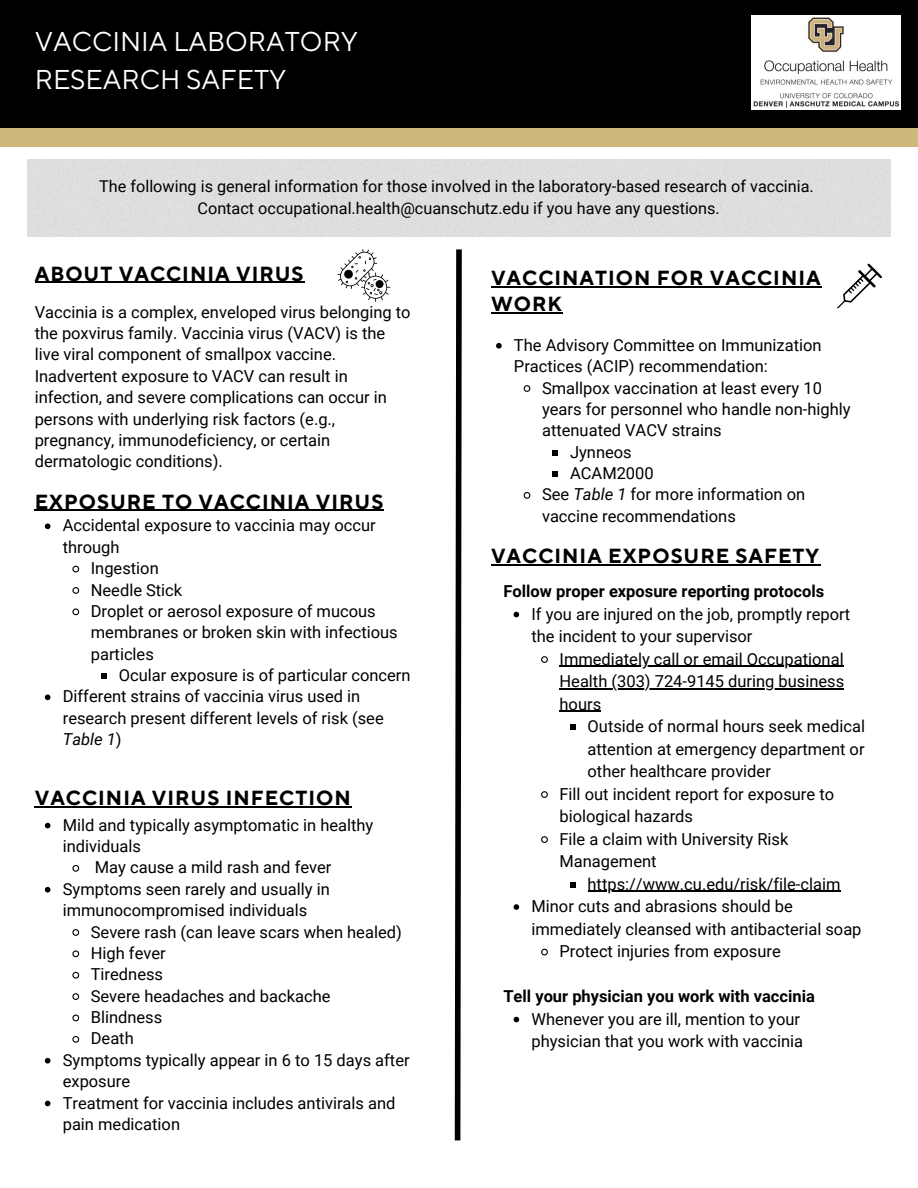
<style>
.page{position:relative;width:918px;height:1188px;background:#fff}
.page>*{position:absolute;margin:0;border:0;box-sizing:border-box;transform-origin:0 0}
.t1{font:27.15px/37.7px "TT Norms Pro";color:#fff}
.t2{font:700 20.25px/25.8px "TT Norms Pro";letter-spacing:.05em;color:#000}
.t3{font:16.5px/21.3px "Roboto";color:#000}
.t4{font:700 16.5px "Roboto";color:#000}
.t5{font:16.2px "Roboto";color:#000}
.s1{font-style:italic}
</style>
<div class="page">
<div style="left:0;top:0;width:918px;height:134px;background:#000"></div>
<div style="left:0;top:128px;width:918px;height:19px;background:#cfb87c"></div>
<div style="left:28px;top:160px;width:863px;height:76px;background:#dedede"></div>
<svg style="left:454px;top:249px;width:8px;height:892px"></svg>
<svg style="left:337px;top:249px;width:53px;height:53px"></svg>
<img style="left:752px;top:15px;width:148px;height:95px">
<svg style="left:836px;top:263px;width:46px;height:46px"></svg>
<svg style="left:45px;top:524px;width:5px;height:5px"></svg>
<svg style="left:72px;top:565px;width:8px;height:8px"></svg>
<svg style="left:72px;top:587px;width:8px;height:7px"></svg>
<svg style="left:72px;top:608px;width:8px;height:8px"></svg>
<svg style="left:101px;top:673px;width:6px;height:6px"></svg>
<svg style="left:45px;top:695px;width:5px;height:5px"></svg>
<svg style="left:45px;top:823px;width:5px;height:5px"></svg>
<svg style="left:72px;top:865px;width:8px;height:7px"></svg>
<svg style="left:45px;top:887px;width:5px;height:6px"></svg>
<svg style="left:72px;top:929px;width:8px;height:7px"></svg>
<svg style="left:72px;top:950px;width:8px;height:8px"></svg>
<svg style="left:72px;top:971px;width:8px;height:8px"></svg>
<svg style="left:72px;top:993px;width:8px;height:7px"></svg>
<svg style="left:72px;top:1014px;width:8px;height:8px"></svg>
<svg style="left:72px;top:1036px;width:8px;height:7px"></svg>
<svg style="left:45px;top:1058px;width:5px;height:6px"></svg>
<svg style="left:45px;top:1101px;width:5px;height:5px"></svg>
<hr style="left:35px;top:282px;width:269px;height:1px;background:#000">
<hr style="left:491px;top:286px;width:331px;height:1px;background:#000">
<hr style="left:491px;top:312px;width:72px;height:1px;background:#000">
<svg style="left:496px;top:343px;width:6px;height:6px"></svg>
<svg style="left:523px;top:385px;width:8px;height:7px"></svg>
<svg style="left:552px;top:450px;width:6px;height:5px"></svg>
<svg style="left:552px;top:471px;width:6px;height:6px"></svg>
<svg style="left:523px;top:492px;width:8px;height:7px"></svg>
<hr style="left:35px;top:510px;width:349px;height:1px;background:#000">
<hr style="left:35px;top:806px;width:317px;height:1px;background:#000">
<svg style="left:514px;top:612px;width:5px;height:5px"></svg>
<svg style="left:541px;top:656px;width:7px;height:7px"></svg>
<hr style="left:560px;top:666px;width:284px;height:1px;background:#000">
<hr style="left:560px;top:688px;width:284px;height:1px;background:#000">
<hr style="left:560px;top:711px;width:41px;height:1px;background:#000">
<svg style="left:570px;top:724px;width:5px;height:6px"></svg>
<svg style="left:541px;top:791px;width:7px;height:7px"></svg>
<svg style="left:541px;top:836px;width:7px;height:7px"></svg>
<svg style="left:570px;top:882px;width:5px;height:5px"></svg>
<hr style="left:588px;top:891px;width:253px;height:1px;background:#000">
<svg style="left:514px;top:904px;width:5px;height:6px"></svg>
<svg style="left:541px;top:948px;width:7px;height:8px"></svg>
<svg style="left:514px;top:1017px;width:5px;height:5px"></svg>
<hr style="left:491px;top:564px;width:329px;height:1px;background:#000">
<p class="t1" style="left:35px;top:24px;width:325px">VACCINIA LABORATORY<br>RESEARCH SAFETY</p>
<p class="t5" style="left:99px;top:177px;width:716px">The following is general information for those involved in the laboratory-based research of vaccinia.</p>
<p class="t5" style="left:198px;top:199px;width:524px">Contact occupational.health@cuanschutz.edu if you have any questions.</p>
<p class="t2" style="left:35px;top:261px;width:270px">ABOUT VACCINIA VIRUS</p>
<p class="t3" style="left:35px;top:301px;width:377px">Vaccinia is a complex, enveloped virus belonging to the poxvirus family. Vaccinia virus (VACV) is the live viral component of smallpox vaccine.<br>Inadvertent exposure to VACV can result in infection, and severe complications can occur in persons with underlying risk factors (e.g., pregnancy, immunodeficiency, or certain dermatologic conditions).</p>
<p class="t2" style="left:35px;top:490px;width:350px">EXPOSURE TO VACCINIA VIRUS</p>
<p class="t3" style="left:63px;top:515px;width:315px">Accidental exposure to vaccinia may occur through</p>
<p class="t3" style="left:91px;top:558px;width:69px">Ingestion</p>
<p class="t3" style="left:91px;top:579px;width:93px">Needle Stick</p>
<p class="t3" style="left:91px;top:601px;width:308px">Droplet or aerosol exposure of mucous membranes or broken skin with infectious particles</p>
<p class="t3" style="left:119px;top:665px;width:293px">Ocular exposure is of particular concern</p>
<p class="t3" style="left:63px;top:686px;width:322px">Different strains of vaccinia virus used in research present different levels of risk (see<br><span class="s1">Table 1</span>)</p>
<p class="t2" style="left:35px;top:786px;width:318px">VACCINIA VIRUS INFECTION</p>
<p class="t3" style="left:63px;top:814px;width:312px">Mild and typically asymptomatic in healthy individuals</p>
<p class="t3" style="left:95px;top:857px;width:238px">May cause a mild rash and fever</p>
<p class="t3" style="left:63px;top:878px;width:269px">Symptoms seen rarely and usually in immunocompromised individuals</p>
<p class="t3" style="left:91px;top:921px;width:312px">Severe rash (can leave scars when healed)</p>
<p class="t3" style="left:91px;top:943px;width:76px">High fever</p>
<p class="t3" style="left:91px;top:964px;width:74px">Tiredness</p>
<p class="t3" style="left:91px;top:985px;width:241px">Severe headaches and backache</p>
<p class="t3" style="left:91px;top:1007px;width:73px">Blindness</p>
<p class="t3" style="left:91px;top:1028px;width:44px">Death</p>
<p class="t3" style="left:63px;top:1049px;width:348px">Symptoms typically appear in 6 to 15 days after exposure</p>
<p class="t3" style="left:63px;top:1092px;width:334px">Treatment for vaccinia includes antivirals and pain medication</p>
<p class="t2" style="left:491px;top:266px;width:331px">VACCINATION FOR VACCINIA<br>WORK</p>
<p class="t3" style="left:514px;top:335px;width:309px">The Advisory Committee on Immunization<br>Practices (ACIP) recommendation:</p>
<p class="t3" style="left:542px;top:377px;width:310px">Smallpox vaccination at least every 10 years for personnel who handle non-highly attenuated VACV strains</p>
<p class="t3" style="left:570px;top:441px;width:63px">Jynneos</p>
<p class="t3" style="left:570px;top:463px;width:85px">ACAM2000</p>
<p class="t3" style="left:542px;top:484px;width:265px">See <span class="s1">Table 1</span> for more information on vaccine recommendations</p>
<p class="t2" style="left:491px;top:544px;width:330px">VACCINIA EXPOSURE SAFETY</p>
<p class="t4" style="left:503px;top:582px;width:322px">Follow proper exposure reporting protocols</p>
<p class="t3" style="left:531px;top:603px;width:320px;line-height:22.5px">If you are injured on the job, promptly report the incident to your supervisor</p>
<p class="t3" style="left:560px;top:648px;width:286px;line-height:22.5px;text-align:justify">Immediately call or email Occupational Health (303) 724-9145 during business hours</p>
<p class="t3" style="left:588px;top:715px;width:279px;line-height:22.5px;text-align:justify">Outside of normal hours seek medical attention at emergency department or other healthcare provider</p>
<p class="t3" style="left:560px;top:783px;width:276px;line-height:22.5px">Fill out incident report for exposure to biological hazards</p>
<p class="t3" style="left:560px;top:828px;width:230px;line-height:22.5px">File a claim with University Risk<br>Management</p>
<p class="t3" style="left:588px;top:873px;width:254px">https://www.cu.edu/risk/file-claim</p>
<p class="t3" style="left:531px;top:895px;width:332px;line-height:22.5px">Minor cuts and abrasions should be immediately cleansed with antibacterial soap</p>
<p class="t3" style="left:560px;top:941px;width:223px">Protect injuries from exposure</p>
<p class="t4" style="left:503px;top:987px;width:313px">Tell your physician you work with vaccinia</p>
<p class="t3" style="left:531px;top:1008px;width:273px;line-height:22.5px">Whenever you are ill, mention to your physician that you work with vaccinia</p>
</div>
